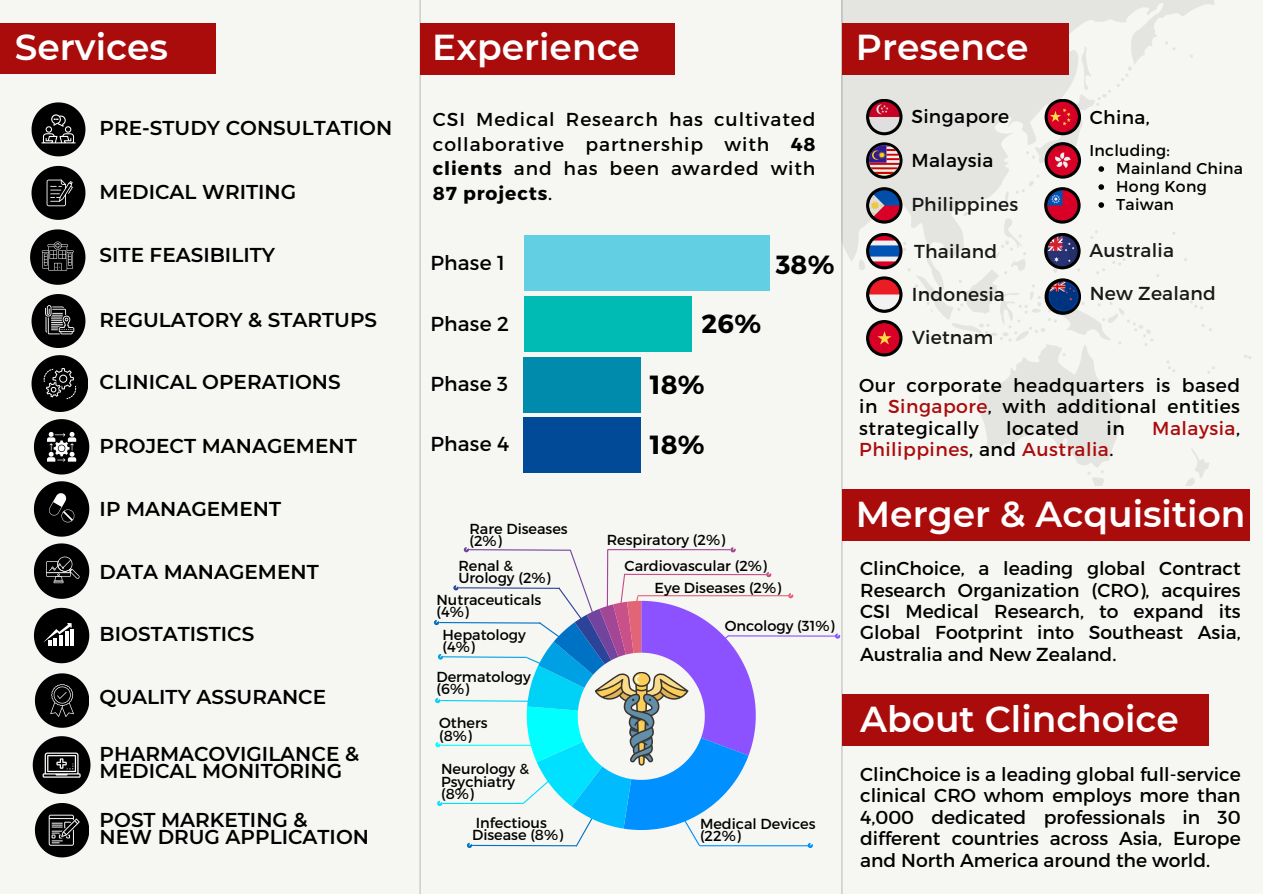
<style>
.page{position:relative;width:1263px;height:894px;background:#fff}
.page>*{position:absolute;margin:0;border:0;box-sizing:border-box;transform-origin:0 0}
.t1{font:600 36px "Montserrat";color:#fff}
.t2{font:700 26.25px "Montserrat";letter-spacing:.01em;color:#000}
.t3{font:20.25px "Montserrat";letter-spacing:.01em;color:#000}
.t4{font:600 19.95px/17.2px "Montserrat";color:#000}
.t5{font:18.75px/21.3px "Montserrat";letter-spacing:.02em;color:#000;text-align:justify}
.t6{font:18.75px "Montserrat";letter-spacing:.015em;color:#191919}
.t7{font:18.75px "Montserrat";letter-spacing:.025em;color:#aa0c0c}
.t8{font:15.75px "Montserrat";letter-spacing:.02em;color:#000}
.t9{font:14.55px/12.3px "Montserrat";color:#000}
.s1{font-weight:700}
.s2{color:#aa0c0c}
.s3{color:#000}
</style>
<div class="page">
<div style="left:0;top:0;width:1263px;height:893px;background:#f6f6f3"></div>
<hr style="left:420px;top:0;width:1px;height:893px;background:#bfbfbf">
<hr style="left:841px;top:0;width:1px;height:893px;background:#bfbfbf">
<svg style="left:841px;top:0;width:410px;height:485px"></svg>
<div style="left:421px;top:23px;width:254px;height:51px;background:#aa0c0c"></div>
<hr style="left:728px;top:635px;width:107px;height:1px;background:#8c52ff">
<hr style="left:700px;top:844px;width:110px;height:2px;background:#0090ff">
<svg style="left:808px;top:842px;width:5px;height:5px"></svg>
<svg style="left:835px;top:633px;width:5px;height:5px"></svg>
<div style="left:0;top:24px;width:216px;height:50px;background:#aa0c0c"></div>
<div style="left:842px;top:23px;width:226px;height:51px;background:#aa0c0c"></div>
<svg style="left:869px;top:745px;width:154px;height:1px"></svg>
<svg style="left:32px;top:102px;width:53px;height:54px"></svg>
<svg style="left:32px;top:166px;width:53px;height:54px"></svg>
<svg style="left:30px;top:229px;width:55px;height:55px"></svg>
<svg style="left:32px;top:294px;width:53px;height:54px"></svg>
<svg style="left:32px;top:355px;width:56px;height:56px"></svg>
<svg style="left:34px;top:419px;width:55px;height:55px"></svg>
<svg style="left:34px;top:481px;width:55px;height:55px"></svg>
<svg style="left:34px;top:543px;width:55px;height:55px"></svg>
<svg style="left:34px;top:607px;width:55px;height:55px"></svg>
<svg style="left:35px;top:673px;width:54px;height:54px"></svg>
<svg style="left:33px;top:736px;width:57px;height:57px"></svg>
<svg style="left:35px;top:803px;width:54px;height:53px"></svg>
<hr style="left:625px;top:573px;width:141px;height:2px;background:#c95088">
<svg style="left:766px;top:572px;width:5px;height:5px"></svg>
<hr style="left:638px;top:595px;width:150px;height:1px;background:#e26477">
<svg style="left:788px;top:593px;width:5px;height:5px"></svg>
<div style="left:842px;top:489px;width:407px;height:52px;background:#aa0c0c"></div>
<div style="left:524px;top:235px;width:245px;height:55px;background:#63cfe3"></div>
<div style="left:524px;top:296px;width:167px;height:55px;background:#00bbb4"></div>
<div style="left:524px;top:357px;width:117px;height:55px;background:#008aab"></div>
<div style="left:524px;top:417px;width:117px;height:56px;background:#004a98"></div>
<div style="left:842px;top:693px;width:366px;height:52px;background:#aa0c0c"></div>
<svg style="left:866px;top:142px;width:36px;height:37px"></svg>
<svg style="left:1098px;top:166px;width:6px;height:6px"></svg>
<svg style="left:1098px;top:184px;width:6px;height:6px"></svg>
<svg style="left:1098px;top:202px;width:6px;height:6px"></svg>
<svg style="left:434px;top:547px;width:322px;height:300px"></svg>
<p class="t1" style="left:15px;top:25px;width:155px">Services</p>
<h1 class="t4" style="left:100px;top:119px;width:294px">PRE-STUDY CONSULTATION</h1>
<p class="t4" style="left:100px;top:183px;width:198px">MEDICAL WRITING</p>
<p class="t4" style="left:100px;top:246px;width:177px">SITE FEASIBILITY</p>
<p class="t4" style="left:100px;top:311px;width:279px">REGULATORY &amp; STARTUPS</p>
<p class="t4" style="left:100px;top:373px;width:243px">CLINICAL OPERATIONS</p>
<p class="t4" style="left:100px;top:436px;width:259px">PROJECT MANAGEMENT</p>
<h4 class="t4" style="left:100px;top:500px;width:183px">IP MANAGEMENT</h4>
<p class="t4" style="left:100px;top:563px;width:221px">DATA MANAGEMENT</p>
<h4 class="t4" style="left:100px;top:625px;width:156px">BIOSTATISTICS</h4>
<h4 class="t4" style="left:100px;top:688px;width:228px">QUALITY ASSURANCE</h4>
<h4 class="t4" style="left:100px;top:744px;width:261px">PHARMACOVIGILANCE &amp;<br>MEDICAL MONITORING</h4>
<h4 class="t4" style="left:100px;top:810px;width:271px">POST MARKETING &amp;<br>NEW DRUG APPLICATION</h4>
<h3 class="t1" style="left:432px;top:26px;width:209px">Experience</h3>
<p class="t5" style="left:433px;top:106px;width:384px;line-height:24.8px">CSI Medical Research has cultivated collaborative partnership with <span class="s1">48 clients</span> and has been awarded with <span class="s1">87 projects</span>.</p>
<p class="t3" style="left:430px;top:249px;width:76px">Phase 1</p>
<p class="t3" style="left:430px;top:310px;width:80px">Phase 2</p>
<h4 class="t3" style="left:430px;top:371px;width:79px">Phase 3</h4>
<p class="t3" style="left:430px;top:431px;width:80px">Phase 4</p>
<p class="t9" style="left:469px;top:521px;width:100px">Rare Diseases (2%)</p>
<p class="t9" style="left:458px;top:558px;width:94px">Renal &amp;<br>Urology (2%)</p>
<h3 class="t9" style="left:436px;top:592px;width:106px">Nutraceuticals (4%)</h3>
<h3 class="t9" style="left:442px;top:627px;width:85px">Hepatology (4%)</h3>
<p class="t9" style="left:436px;top:669px;width:96px">Dermatology (6%)</p>
<h3 class="t9" style="left:439px;top:716px;width:50px">Others (8%)</h3>
<p class="t9" style="left:441px;top:762px;width:89px">Neurology &amp;<br>Psychiatry (8%)</p>
<h3 class="t9" style="left:472px;top:815px;width:93px">Infectious<br>Disease (8%)</h3>
<p class="t2" style="left:776px;top:247px;width:60px">38%</p>
<p class="t2" style="left:702px;top:306px;width:61px">26%</p>
<p class="t2" style="left:650px;top:367px;width:56px">18%</p>
<h4 class="t2" style="left:650px;top:427px;width:56px">18%</h4>
<h3 class="t9" style="left:607px;top:532px;width:120px">Respiratory (2%)</h3>
<p class="t9" style="left:625px;top:558px;width:144px">Cardiovascular (2%)</p>
<p class="t9" style="left:654px;top:580px;width:128px">Eye Diseases (2%)</p>
<h3 class="t9" style="left:725px;top:618px;width:111px">Oncology (31%)</h3>
<p class="t9" style="left:700px;top:816px;width:117px">Medical Devices (22%)</p>
<h3 class="t1" style="left:856px;top:26px;width:174px">Presence</h3>
<p class="t5" style="left:911px;top:105px;width:99px">Singapore</p>
<p class="t5" style="left:911px;top:148px;width:84px">Malaysia</p>
<p class="t6" style="left:911px;top:192px;width:108px">Philippines</p>
<p class="t6" style="left:914px;top:239px;width:85px">Thailand</p>
<p class="t6" style="left:912px;top:282px;width:95px">Indonesia</p>
<p class="t6" style="left:912px;top:325px;width:83px">Vietnam</p>
<h4 class="t5" style="left:1090px;top:106px;width:61px">China,</h4>
<p class="t8" style="left:1089px;top:140px;width:82px">Including:</p>
<h3 class="t8" style="left:1116px;top:158px;width:128px">Mainland China</h3>
<h3 class="t8" style="left:1116px;top:176px;width:92px">Hong Kong</h3>
<h3 class="t8" style="left:1116px;top:194px;width:59px">Taiwan</h3>
<p class="t6" style="left:1089px;top:238px;width:86px">Australia</p>
<p class="t6" style="left:1090px;top:281px;width:128px">New Zealand</p>
<h3 class="t5" style="left:859px;top:373px;width:382px">Our corporate headquarters is based in <span class="s2">Singapore</span>, with additional entities strategically</h3>
<h3 class="t5" style="left:1006px;top:416px;width:75px">located</h3>
<h3 class="t5" style="left:1106px;top:416px;width:20px">in</h3>
<h3 class="t7" style="left:1152px;top:415px;width:89px">Malaysia<span class="s3">,</span></h3>
<h3 class="t7" style="left:859px;top:437px;width:256px">Philippines<span class="s3">, and</span> Australia<span class="s3">.</span></h3>
<p class="t1" style="left:856px;top:492px;width:391px">Merger &amp; Acquisition</p>
<h4 class="t5" style="left:860px;top:557px;width:382px">ClinChoice, a leading global Contract Research Organization (CRO), acquires CSI Medical Research, to expand its Global Footprint into Southeast Asia, Australia and New Zealand.</h4>
<h4 class="t1" style="left:860px;top:696px;width:320px">About Clinchoice</h4>
<h1 class="t5" style="left:860px;top:762px;width:382px">ClinChoice is a leading global full-service clinical CRO whom employs more than 4,000 dedicated professionals in 30 different countries across Asia, Europe and North America around the world.</h1>
</div>
